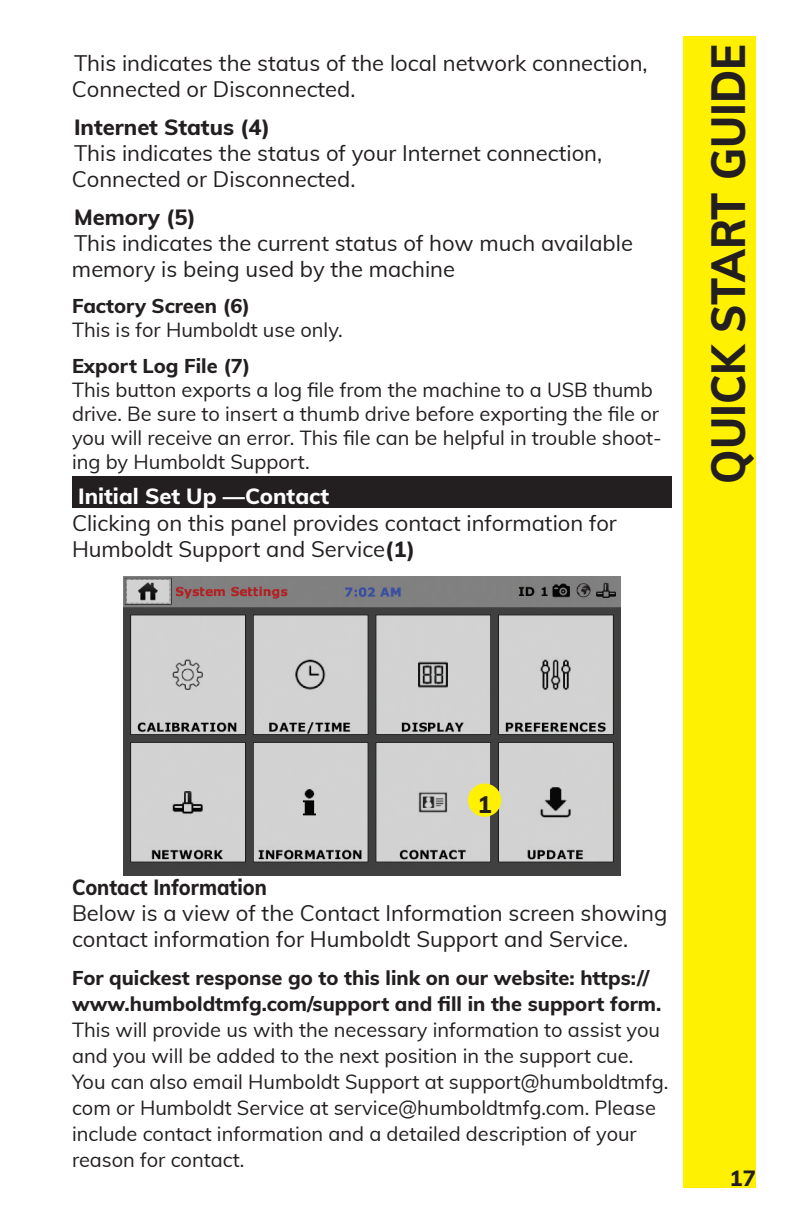
<style>
.page{position:relative;width:792px;height:1224px;background:#fff}
.page>*{position:absolute;margin:0;border:0;box-sizing:border-box;transform-origin:0 0}
.t1{font:800 48px "Muli";color:#231f20;scale:.9 1}
.t2{font:800 24px "Muli";color:#231f20}
.t3{font:22px/26px "Muli";color:#231f20}
.t4{font:800 22px "Muli";color:#231f20}
.t5{font:800 22px "Muli";color:#fff}
.t6{font:800 22px "Muli";color:#231f20;scale:.9 1}
.t7{font:20px/26px "Muli";color:#231f20}
.t8{font:800 20px/26px "Muli";color:#231f20}
.s1{font-weight:800}
</style>
<div class="page">
<div style="left:683px;top:36px;width:73px;height:1152px;background:#fff101"></div>
<img style="left:123px;top:577px;width:498px;height:298px">
<div style="left:468px;top:784px;width:33px;height:33px;background:#fff101;border-radius:50%"></div>
<div style="left:72px;top:476px;width:600px;height:32px;background:#231f20"></div>
<p class="t3" style="left:72px;top:49px;width:577px">This indicates the status of the local network connection,<br>Connected or Disconnected.</p>
<p class="t4" style="left:74px;top:111px;width:198px">Internet Status (4)</p>
<p class="t3" style="left:72px;top:139px;width:532px">This indicates the status of your Internet connection,<br>Connected or Disconnected.</p>
<p class="t4" style="left:74px;top:201px;width:123px">Memory (5)</p>
<p class="t3" style="left:72px;top:229px;width:563px">This indicates the current status of how much available memory is being used by the machine</p>
<p class="t8" style="left:72px;top:292px;width:179px">Factory Screen (6)</p>
<p class="t7" style="left:72px;top:316px;width:272px">This is for Humboldt use only.</p>
<p class="t8" style="left:72px;top:352px;width:180px">Export Log File (7)</p>
<p class="t7" style="left:72px;top:377px;width:591px;line-height:24px">This button exports a log file from the machine to a USB thumb drive. Be sure to insert a thumb drive before exporting the file or you will receive an error. This file can be helpful in trouble shoot&shy;ing by Humboldt Support.</p>
<p class="t5" style="left:78px;top:480px;width:253px">Initial Set Up —Contact</p>
<p class="t3" style="left:72px;top:509px;width:546px">Clicking on this panel provides contact information for<br>Humboldt Support and Service<span class="s1">(1)</span></p>
<h1 class="t1" style="left:693px;top:484px;width:490px;rotate:-90deg">QUICK START GUIDE</h1>
<p class="t2" style="left:477px;top:786px;width:16px">1</p>
<p class="t6" style="left:72px;top:871px;width:218px">Contact Information</p>
<p class="t3" style="left:72px;top:899px;width:597px">Below is a view of the Contact Information screen showing contact information for Humboldt Support and Service.</p>
<p class="t8" style="left:72px;top:964px;width:591px">For quickest response go to this link on our website: https:// www.humboldtmfg.com/support and fill in the support form.</p>
<p class="t7" style="left:72px;top:1016px;width:598px">This will provide us with the necessary information to assist you and you will be added to the next position in the support cue.<br>You can also email Humboldt Support at support@humboldtmfg. com or Humboldt Service at service@humboldtmfg.com. Please include contact information and a detailed description of your reason for contact.</p>
<p class="t4" style="left:730px;top:1162px;width:28px">17</p>
</div>
